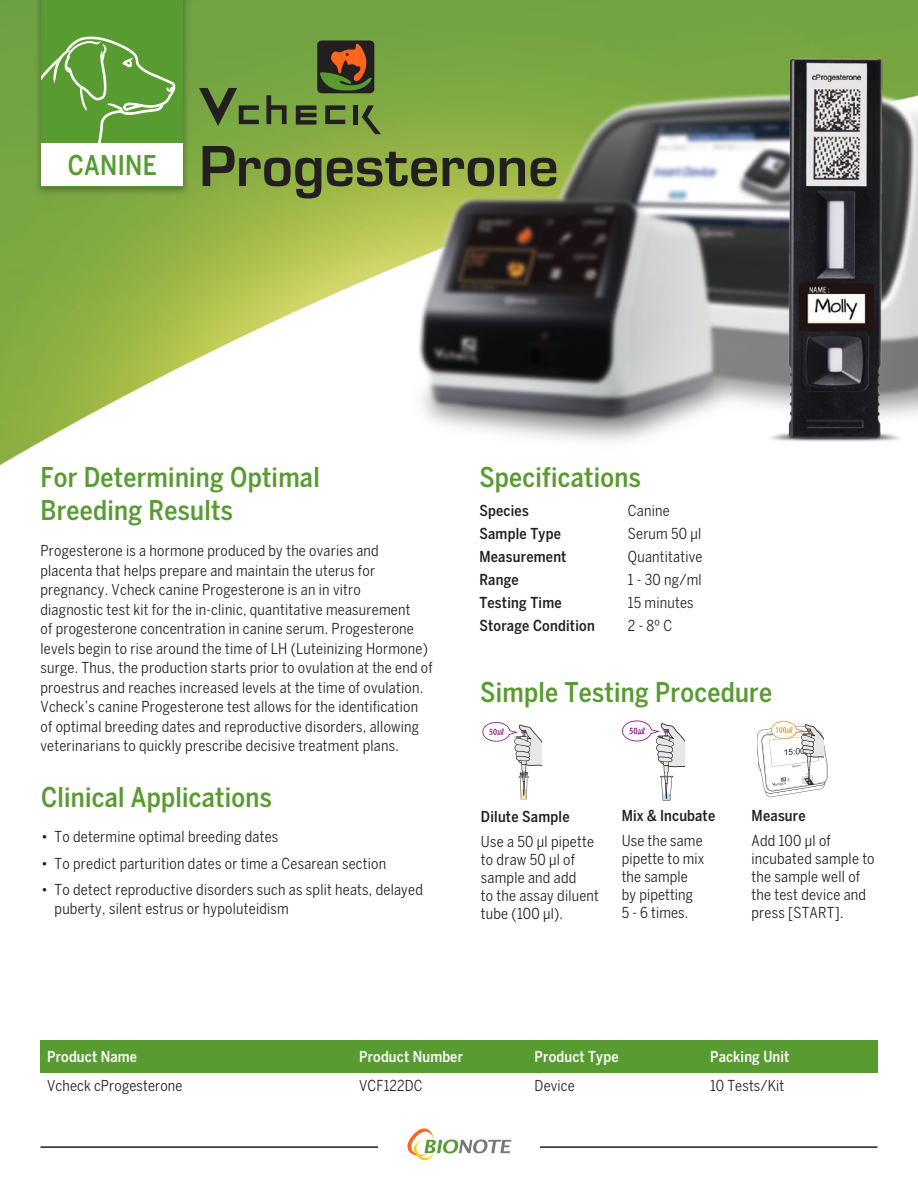
<style>
.page{position:relative;width:918px;height:1188px;background:#fff}
.page>*{position:absolute;margin:0;border:0;box-sizing:border-box;transform-origin:0 0}
.t1{font:700 60px "Eurostile";color:#231f20}
.t2{font:500 condensed 27px/33px "Benton Sans";letter-spacing:.01em;color:#589b31}
.t3{font:condensed 15px/18px "Benton Sans";letter-spacing:.015em;color:#231f20}
.t4{font:500 condensed 15px "Benton Sans";letter-spacing:.015em;color:#231f20}
.t5{font:500 condensed 15px "Benton Sans";letter-spacing:.01em;color:#fff}
</style>
<div class="page">
<img style="left:0;top:0;width:918px;height:1142px">
<img style="left:352px;top:61px;width:566px;height:402px">
<img style="left:754px;top:29px;width:164px;height:423px">
<hr style="left:40px;top:1146px;width:338px;height:2px;background:#231f20">
<hr style="left:540px;top:1146px;width:338px;height:2px;background:#231f20">
<svg style="left:405px;top:1128px;width:106px;height:33px"></svg>
<div style="left:40px;top:1040px;width:312px;height:32px;background:#589b31"></div>
<div style="left:352px;top:1040px;width:176px;height:32px;background:#589b31"></div>
<div style="left:528px;top:1040px;width:175px;height:32px;background:#589b31"></div>
<div style="left:703px;top:1040px;width:175px;height:32px;background:#589b31"></div>
<svg style="left:622px;top:720px;width:63px;height:81px"></svg>
<svg style="left:757px;top:721px;width:71px;height:77px"></svg>
<div style="left:317px;top:40px;width:57px;height:53px;background:#231f20;border-radius:4px"></div>
<svg style="left:320px;top:43px;width:52px;height:48px"></svg>
<svg style="left:266px;top:95px;width:21px;height:29px"></svg>
<hr style="left:354px;top:105px;width:4px;height:20px;background:#231f20">
<svg style="left:362px;top:105px;width:19px;height:29px"></svg>
<svg style="left:325px;top:105px;width:20px;height:19px"></svg>
<svg style="left:296px;top:105px;width:20px;height:20px"></svg>
<svg style="left:199px;top:88px;width:60px;height:38px;background:#5c7a36"></svg>
<div style="left:34px;top:0;width:156px;height:197px;background:#231f20;opacity:.4"></div>
<div style="left:41px;top:0;width:142px;height:186px;background:#589b31"></div>
<svg style="left:41px;top:37px;width:134px;height:106px"></svg>
<div style="left:41px;top:143px;width:142px;height:43px;background:#fff"></div>
<svg style="left:482px;top:722px;width:59px;height:78px"></svg>
<h2 class="t2" style="left:68px;top:148px;width:90px">CANINE</h2>
<h1 class="t1" style="left:199px;top:123px;width:361px">Progesterone</h1>
<h2 class="t2" style="left:40px;top:461px;width:281px">For Determining Optimal<br>Breeding Results</h2>
<h2 class="t2" style="left:479px;top:461px;width:163px">Specifications</h2>
<p class="t4" style="left:479px;top:502px;width:51px">Species</p>
<p class="t3" style="left:628px;top:502px;width:43px">Canine</p>
<p class="t4" style="left:479px;top:525px;width:83px">Sample Type</p>
<p class="t3" style="left:628px;top:525px;width:75px">Serum 50 μl</p>
<p class="t4" style="left:479px;top:548px;width:89px">Measurement</p>
<p class="t3" style="left:628px;top:548px;width:76px">Quantitative</p>
<p class="t4" style="left:479px;top:571px;width:41px">Range</p>
<p class="t3" style="left:628px;top:571px;width:75px">1 - 30 ng/ml</p>
<p class="t4" style="left:479px;top:594px;width:84px">Testing Time</p>
<p class="t3" style="left:628px;top:593px;width:67px">15 minutes</p>
<p class="t4" style="left:479px;top:617px;width:117px">Storage Condition</p>
<p class="t3" style="left:628px;top:616px;width:46px">2 - 8º C</p>
<p class="t3" style="left:40px;top:541px;width:394px;line-height:19.5px">Progesterone is a hormone produced by the ovaries and placenta that helps prepare and maintain the uterus for pregnancy. Vcheck canine Progesterone is an in vitro<br>diagnostic test kit for the in-clinic, quantitative measurement<br>of progesterone concentration in canine serum. Progesterone levels begin to rise around the time of LH (Luteinizing Hormone) surge. Thus, the production starts prior to ovulation at the end of proestrus and reaches increased levels at the time of ovulation.<br>Vcheck’s canine Progesterone test allows for the identification of optimal breeding dates and reproductive disorders, allowing veterinarians to quickly prescribe decisive treatment plans.</p>
<h2 class="t2" style="left:480px;top:675px;width:294px">Simple Testing Procedure</h2>
<h2 class="t2" style="left:41px;top:781px;width:232px">Clinical Applications</h2>
<p class="t3" style="left:41px;top:828px;width:239px">• To determine optimal breeding dates</p>
<p class="t3" style="left:41px;top:854px;width:347px">• To predict parturition dates or time a Cesarean section</p>
<p class="t3" style="left:55px;top:880px;width:370px;line-height:19.5px;text-indent:-13px">• To detect reproductive disorders such as split heats, delayed puberty, silent estrus or hypoluteidism</p>
<p class="t4" style="left:481px;top:808px;width:90px">Dilute Sample</p>
<p class="t3" style="left:481px;top:832px;width:120px">Use a 50 μl pipette to draw 50 μl of sample and add<br>to the assay diluent tube (100 μl).</p>
<p class="t4" style="left:622px;top:807px;width:95px">Mix &amp; Incubate</p>
<p class="t3" style="left:622px;top:831px;width:84px">Use the same pipette to mix the sample by pipetting<br>5 - 6 times.</p>
<p class="t4" style="left:752px;top:807px;width:56px">Measure</p>
<p class="t3" style="left:752px;top:831px;width:125px">Add 100 μl of incubated sample to the sample well of the test device and press [START].</p>
<p class="t5" style="left:47px;top:1048px;width:91px">Product Name</p>
<p class="t3" style="left:47px;top:1077px;width:137px">Vcheck cProgesterone</p>
<p class="t5" style="left:359px;top:1048px;width:105px">Product Number</p>
<p class="t3" style="left:359px;top:1077px;width:65px">VCF122DC</p>
<p class="t5" style="left:535px;top:1048px;width:85px">Product Type</p>
<p class="t3" style="left:535px;top:1077px;width:42px">Device</p>
<p class="t5" style="left:710px;top:1048px;width:81px">Packing Unit</p>
<p class="t3" style="left:710px;top:1077px;width:76px">10 Tests/Kit</p>
</div>
